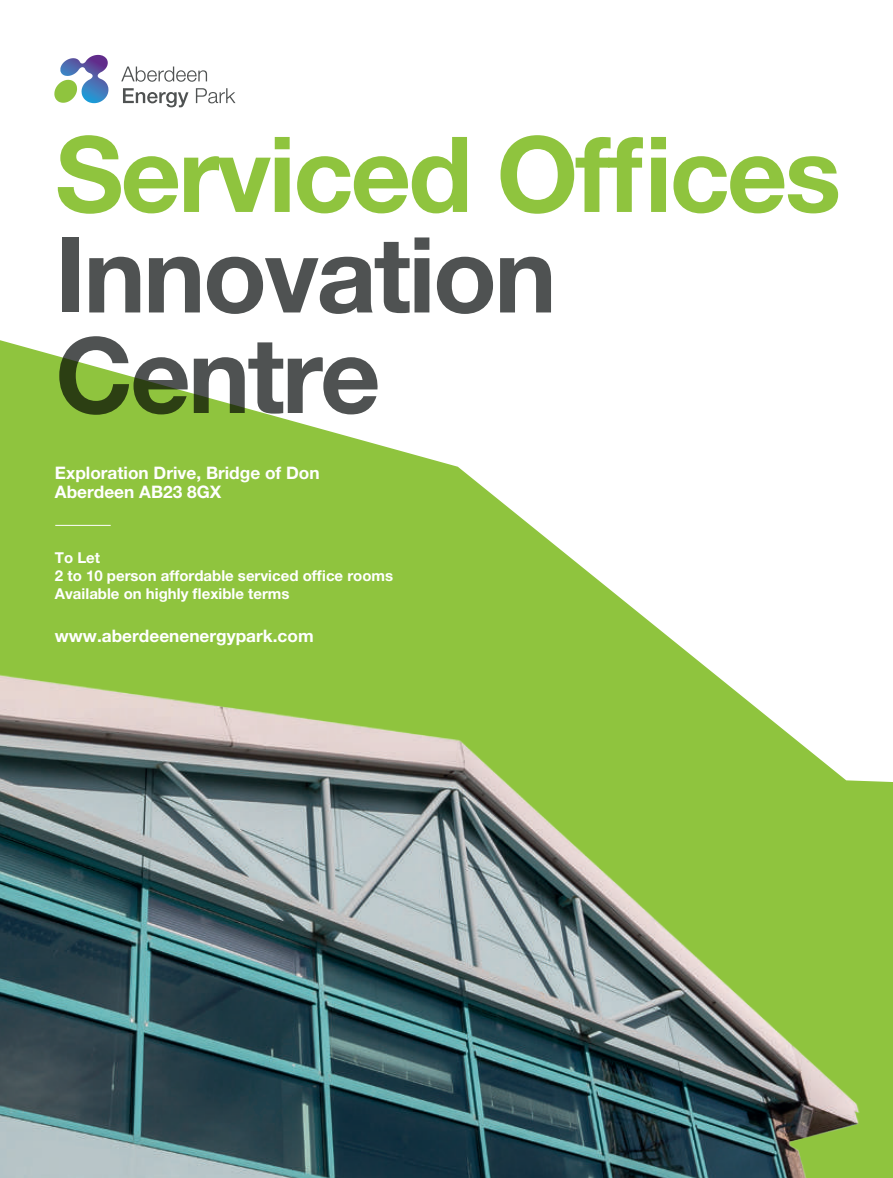
<style>
.page{position:relative;width:893px;height:1178px;background:#fff}
.page>*{position:absolute;margin:0;border:0;box-sizing:border-box;transform-origin:0 0}
.t1{font:700 105px/100.5px "Helvetica Neue LT Pro";letter-spacing:-.025em;color:#4f5252}
.t2{font:700 105px "Helvetica Neue LT Pro";letter-spacing:-.025em;color:#8fc43e}
.t3{font:700 17.25px/18.6px "Helvetica Neue LT Pro";color:#fff}
.t4{font:700 15px/18px "Helvetica Neue LT Pro";color:#fff}
</style>
<div class="page">
<svg style="left:0;top:340px;width:673px;height:300px;fill:#8fc43e"></svg>
<hr style="left:55px;top:525px;width:56px;height:1px;background:#fff">
<svg style="left:121px;top:67px;width:86px;height:15px"></svg>
<svg style="left:123px;top:88px;width:66px;height:19px"></svg>
<svg style="left:196px;top:88px;width:39px;height:15px"></svg>
<svg style="left:54px;top:55px;width:54px;height:48px"></svg>
<img style="left:0;top:640px;width:893px;height:538px">
<h1 class="t2" style="left:55px;top:110px;width:787px">Serviced Offices</h1>
<h1 class="t1" style="left:55px;top:222px;width:503px">Innovation<br>Centre</h1>
<p class="t3" style="left:55px;top:463px;width:266px">Exploration Drive, Bridge of Don<br>Aberdeen AB23 8GX</p>
<p class="t4" style="left:55px;top:548px;width:340px">To Let<br>2 to 10 person affordable serviced office rooms<br>Available on highly flexible terms</p>
<p class="t3" style="left:55px;top:626px;width:260px">www.aberdeenenergypark.com</p>
</div>
